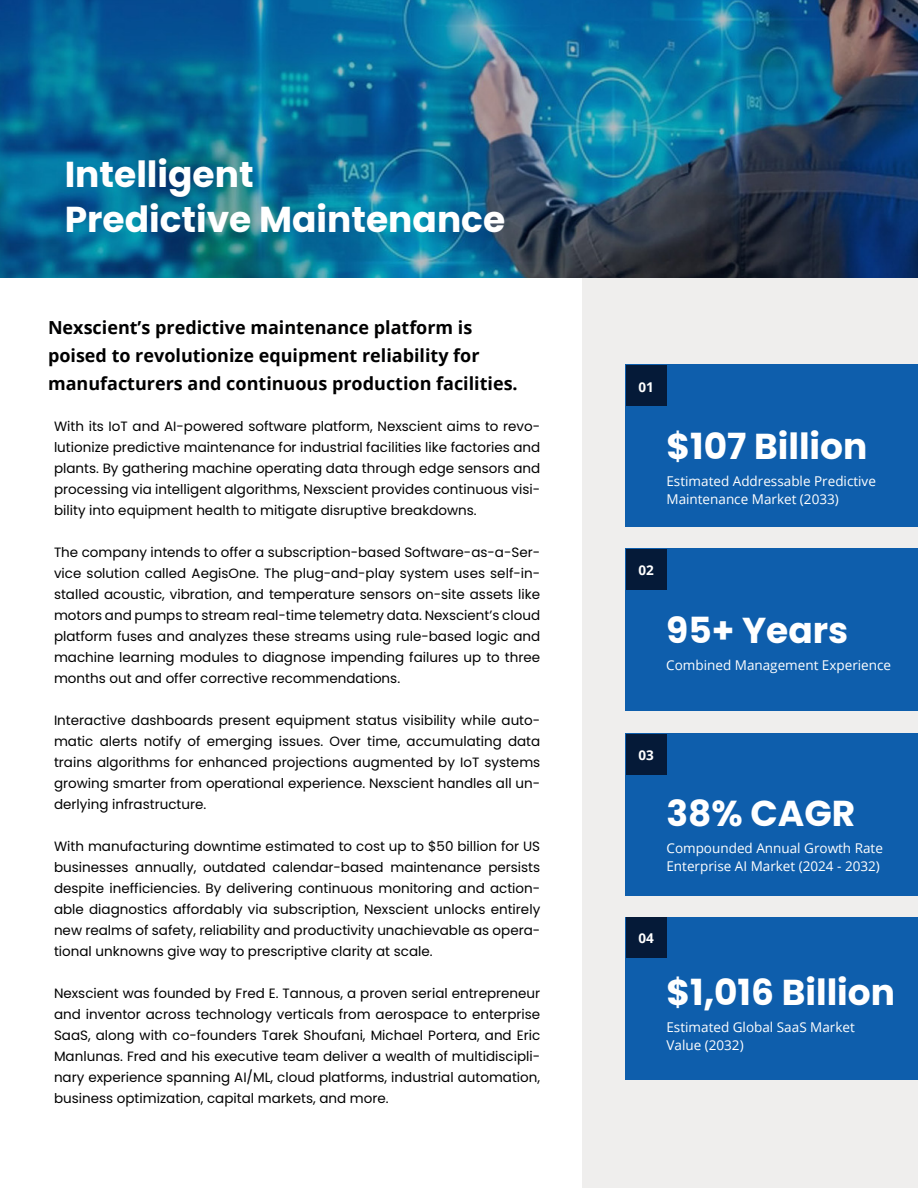
<style>
.page{position:relative;width:918px;height:1188px;background:#fff}
.page>*{position:absolute;margin:0;border:0;box-sizing:border-box;transform-origin:0 0}
.t1{font:700 36px "Poppins";color:#fff}
.t2{font:700 18px/27.8px "Open Sans";color:#000001}
.t3{font:13.5px/21px "Poppins";color:#000001;text-align:justify}
.t4{font:13.5px/18px "Open Sans";color:#fff}
.t5{font:700 13.5px "Open Sans";color:#fff}
</style>
<div class="page">
<div style="left:582px;top:0;width:336px;height:1188px;background:#efeeed"></div>
<div style="left:626px;top:364px;width:292px;height:163px;background:#0e5eac"></div>
<div style="left:626px;top:366px;width:40px;height:40px;background:#051a38"></div>
<div style="left:626px;top:549px;width:292px;height:162px;background:#0e5eac"></div>
<div style="left:626px;top:549px;width:40px;height:41px;background:#051a38"></div>
<div style="left:626px;top:733px;width:292px;height:162px;background:#0e5eac"></div>
<div style="left:626px;top:734px;width:40px;height:40px;background:#051a38"></div>
<div style="left:626px;top:917px;width:292px;height:163px;background:#0e5eac"></div>
<div style="left:626px;top:917px;width:40px;height:40px;background:#051a38"></div>
<img style="left:0;top:0;width:918px;height:278px">
<p class="t1" style="left:65px;top:153px;width:191px">Intelligent</p>
<p class="t1" style="left:65px;top:198px;width:442px">Predictive Maintenance</p>
<p class="t2" style="left:48px;top:313px;width:471px">Nexscient’s predictive maintenance platform is poised to revolutionize equipment reliability for manufacturers and continuous production facilities.</p>
<p class="t3" style="left:54px;top:415px;width:488px">With its IoT and AI-powered software platform, Nexscient aims to revo&shy;lutionize predictive maintenance for industrial facilities like factories and plants. By gathering machine operating data through edge sensors and processing via intelligent algorithms, Nexscient provides continuous visi&shy;bility into equipment health to mitigate disruptive breakdowns.</p>
<p class="t3" style="left:54px;top:541px;width:488px">The company intends to offer a subscription-based Software-as-a-Ser&shy;vice solution called AegisOne. The plug-and-play system uses self-in&shy;stalled acoustic, vibration, and temperature sensors on-site assets like motors and pumps to stream real-time telemetry data. Nexscient’s cloud platform fuses and analyzes these streams using rule-based logic and machine learning modules to diagnose impending failures up to three months out and offer corrective recommendations.</p>
<p class="t3" style="left:54px;top:709px;width:488px">Interactive dashboards present equipment status visibility while auto&shy;matic alerts notify of emerging issues. Over time, accumulating data trains algorithms for enhanced projections augmented by IoT systems growing smarter from operational experience. Nexscient handles all un&shy;derlying infrastructure.</p>
<p class="t3" style="left:54px;top:835px;width:488px">With manufacturing downtime estimated to cost up to $50 billion for US businesses annually, outdated calendar-based maintenance persists despite inefficiencies. By delivering continuous monitoring and action&shy;able diagnostics affordably via subscription, Nexscient unlocks entirely new realms of safety, reliability and productivity unachievable as opera&shy;tional unknowns give way to prescriptive clarity at scale.</p>
<p class="t3" style="left:54px;top:982px;width:488px">Nexscient was founded by Fred E. Tannous, a proven serial entrepreneur and inventor across technology verticals from aerospace to enterprise SaaS, along with co-founders Tarek Shoufani, Michael Portera, and Eric Manlunas. Fred and his executive team deliver a wealth of multidiscipli&shy;nary experience spanning AI/ML, cloud platforms, industrial automation, business optimization, capital markets, and more.</p>
<p class="t5" style="left:639px;top:377px;width:17px">01</p>
<p class="t1" style="left:666px;top:426px;width:202px">$107 Billion</p>
<p class="t4" style="left:666px;top:472px;width:211px">Estimated Addressable Predictive<br>Maintenance Market (2033)</p>
<p class="t5" style="left:639px;top:561px;width:17px">02</p>
<p class="t1" style="left:666px;top:609px;width:184px">95+ Years</p>
<p class="t4" style="left:666px;top:655px;width:226px">Combined Management Experience</p>
<p class="t5" style="left:639px;top:746px;width:17px">03</p>
<p class="t1" style="left:666px;top:792px;width:190px">38% CAGR</p>
<p class="t4" style="left:666px;top:838px;width:218px">Compounded Annual Growth Rate<br>Enterprise AI Market (2024 - 2032)</p>
<p class="t5" style="left:639px;top:928px;width:17px">04</p>
<p class="t1" style="left:666px;top:972px;width:230px">$1,016 Billion</p>
<p class="t4" style="left:666px;top:1018px;width:190px">Estimated Global SaaS Market<br>Value (2032)</p>
</div>
